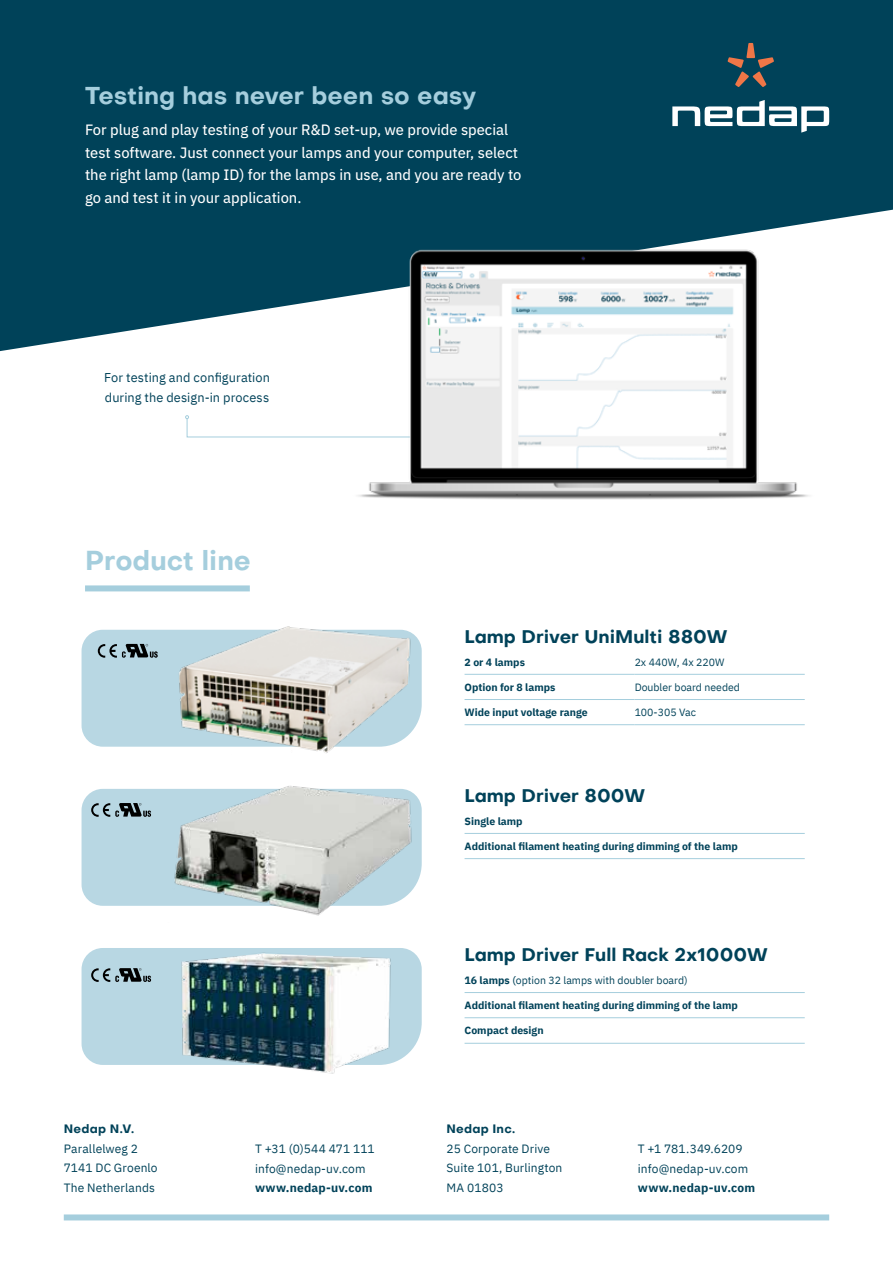
<style>
.page{position:relative;width:893px;height:1263px;background:#fff}
.page>*{position:absolute;margin:0;border:0;box-sizing:border-box;transform-origin:0 0}
.t1{font:700 27px "Objectivity";color:#a5cedd}
.t2{font:700 24px "Objectivity";color:#a5cedd}
.t3{font:700 18px "Objectivity";color:#004259}
.t4{font:15px/22.5px "IBM Plex Sans Text";color:#fff}
.t5{font:12.75px/19.5px "IBM Plex Sans";letter-spacing:.005em;color:#004259}
.t6{font:12px/19.5px "IBM Plex Sans";letter-spacing:.01em;color:#004259}
.t7{font:700 12px "IBM Plex Sans";letter-spacing:.015em;color:#004259}
.t8{font:700 12px "Objectivity";letter-spacing:.02em;color:#004259}
.t9{font:700 10.5px "IBM Plex Sans";color:#004259}
.t10{font:10.5px "IBM Plex Sans";color:#004259}
.s1{font-weight:700}
.s2{font-family:"IBM Plex Sans Text"}
</style>
<div class="page">
<svg style="left:0;top:0;width:893px;height:351px;background:#114f64"></svg>
<svg style="left:672px;top:100px;width:157px;height:33px"></svg>
<svg style="left:728px;top:43px;width:46px;height:44px;background:#3b4e54"></svg>
<div style="left:64px;top:1214px;width:765px;height:6px;background:#a5cedd"></div>
<hr style="left:465px;top:674px;width:170px;height:1px;background:#a5cedd">
<hr style="left:635px;top:674px;width:170px;height:1px;background:#a5cedd">
<hr style="left:465px;top:699px;width:170px;height:1px;background:#a5cedd">
<hr style="left:635px;top:699px;width:170px;height:1px;background:#a5cedd">
<hr style="left:465px;top:724px;width:170px;height:1px;background:#a5cedd">
<hr style="left:635px;top:724px;width:170px;height:1px;background:#a5cedd">
<hr style="left:465px;top:1043px;width:340px;height:1px;background:#a5cedd">
<hr style="left:465px;top:992px;width:340px;height:1px;background:#a5cedd">
<hr style="left:465px;top:1017px;width:340px;height:1px;background:#a5cedd">
<hr style="left:465px;top:833px;width:340px;height:1px;background:#a5cedd">
<hr style="left:465px;top:858px;width:340px;height:1px;background:#a5cedd">
<div style="left:85px;top:585px;width:165px;height:6px;background:#a5cedd"></div>
<svg style="left:185px;top:415px;width:149px;height:23px"></svg>
<div style="left:82px;top:630px;width:95px;height:117px;background:#b8d7e3"></div>
<svg style="left:82px;top:948px;width:340px;height:117px;background:#b6d3de"></svg>
<svg style="left:82px;top:789px;width:85px;height:117px;background:#b3d0db"></svg>
<img style="left:178px;top:948px;width:222px;height:126px">
<img style="left:177px;top:626px;width:245px;height:127px">
<img style="left:334px;top:232px;width:500px;height:268px">
<img style="left:167px;top:786px;width:255px;height:130px">
<h2 class="t2" style="left:85px;top:79px;width:393px">Testing has never been so easy</h2>
<p class="t4" style="left:85px;top:118px;width:438px">For plug and play testing of your R&amp;D set-up, we provide special test software. Just connect your lamps and your computer, select the right lamp (lamp ID) for the lamps in use, and you are ready to go and test it in your application.</p>
<p class="t5" style="left:104px;top:367px;width:167px">For testing and configuration during the design-in process</p>
<h1 class="t1" style="left:85px;top:541px;width:167px">Product line</h1>
<p class="t8" style="left:64px;top:1120px;width:72px">Nedap N.V.</p>
<p class="t6" style="left:64px;top:1138px;width:95px">Parallelweg 2<br>7141 DC Groenlo<br>The Netherlands</p>
<p class="t6" style="left:255px;top:1138px;width:121px">T +31 (0)544 471 111 info@nedap-uv.com</p>
<p class="t7" style="left:255px;top:1178px;width:119px">www.nedap-uv.com</p>
<p class="t3" style="left:465px;top:624px;width:265px">Lamp Driver UniMulti 880W</p>
<p class="t9" style="left:465px;top:654px;width:62px">2 or 4 lamps</p>
<p class="t10" style="left:635px;top:654px;width:91px">2x 440W, 4x 220W</p>
<p class="t9" style="left:465px;top:679px;width:92px">Option for 8 lamps</p>
<p class="t10" style="left:635px;top:679px;width:107px">Doubler board needed</p>
<p class="t9" style="left:465px;top:704px;width:125px">Wide input voltage range</p>
<p class="t10" style="left:635px;top:704px;width:63px">100-305 Vac</p>
<p class="t3" style="left:465px;top:783px;width:182px">Lamp Driver 800W</p>
<p class="t9" style="left:465px;top:813px;width:60px">Single lamp</p>
<p class="t9" style="left:465px;top:838px;width:275px">Additional filament heating during dimming of the lamp</p>
<p class="t3" style="left:465px;top:942px;width:305px">Lamp Driver Full Rack 2x1000W</p>
<p class="t10" style="left:465px;top:972px;width:225px"><span class="s1">16 lamps</span> <span class="s2">(</span>option 32 lamps with doubler board)</p>
<p class="t9" style="left:465px;top:997px;width:275px">Additional filament heating during dimming of the lamp</p>
<p class="t9" style="left:465px;top:1022px;width:81px">Compact design</p>
<p class="t8" style="left:446px;top:1120px;width:70px">Nedap Inc.</p>
<p class="t6" style="left:446px;top:1138px;width:117px">25 Corporate Drive<br>Suite 101, Burlington<br>MA 01803</p>
<p class="t6" style="left:638px;top:1138px;width:112px">T +1 781.349.6209 info@nedap-uv.com</p>
<p class="t7" style="left:638px;top:1178px;width:119px">www.nedap-uv.com</p>
</div>
